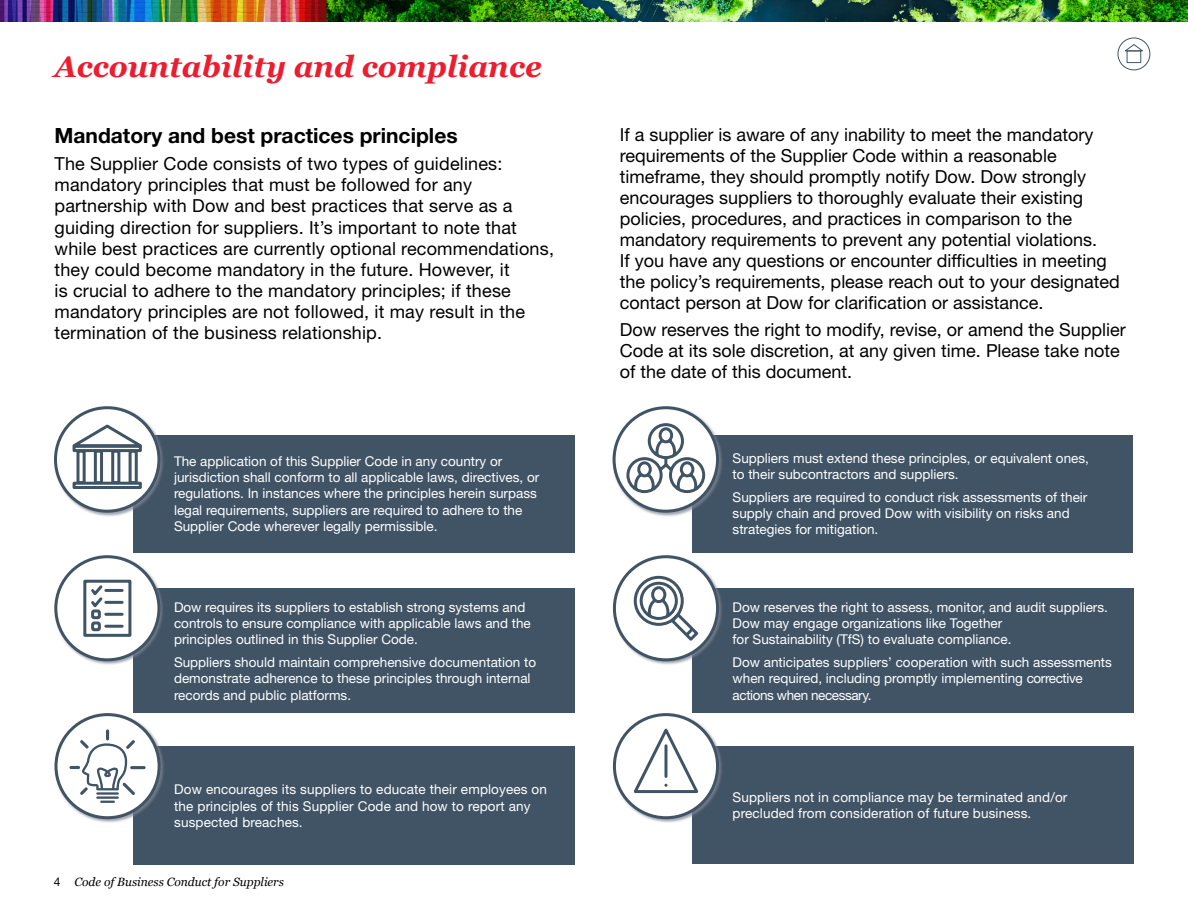
<style>
.page{position:relative;width:1188px;height:918px;background:#fff}
.page>*{position:absolute;margin:0;border:0;box-sizing:border-box;transform-origin:0 0}
.t1{font:italic 700 30px "Georgia";color:#ed1c2f}
.t2{font:700 21px "Helvetica Neue LT Std";color:#000}
.t3{font:18px/21px "Helvetica Neue LT Std";color:#000}
.t4{font:13.5px/16.2px "Helvetica Neue LT Std";color:#fff}
.t5{font:italic 12px "Georgia";color:#000}
.s1{font-family:"Helvetica Neue LT Std";font-style:normal}
</style>
<div class="page">
<img style="left:0;top:0;width:1188px;height:22px">
<div style="left:134px;top:435px;width:441px;height:117px;background:#415465"></div>
<div style="left:53px;top:406px;width:111px;height:111px;background:#7e8592;opacity:.75"></div>
<div style="left:56px;top:408px;width:103px;height:103px;background:#fff;border-radius:50%"></div>
<div style="left:54px;top:406px;width:106px;height:107px;border:3px solid #415465;border-radius:50%"></div>
<div style="left:76px;top:450px;width:10px;height:34px;border:3px solid #415465"></div>
<div style="left:94px;top:450px;width:9px;height:34px;border:3px solid #415465"></div>
<div style="left:73px;top:482px;width:69px;height:7px;border:3px solid #415465"></div>
<div style="left:73px;top:445px;width:69px;height:7px;border:3px solid #415465"></div>
<div style="left:111px;top:450px;width:9px;height:34px;border:3px solid #415465"></div>
<div style="left:129px;top:450px;width:9px;height:34px;border:3px solid #415465"></div>
<svg style="left:63px;top:422px;width:88px;height:27px"></svg>
<div style="left:134px;top:589px;width:441px;height:124px;background:#415465"></div>
<div style="left:54px;top:555px;width:110px;height:110px;background:#7e8592;opacity:.75"></div>
<div style="left:56px;top:557px;width:103px;height:103px;background:#fff;border-radius:50%"></div>
<div style="left:54px;top:555px;width:106px;height:106px;border:3px solid #415465;border-radius:50%"></div>
<div style="left:83px;top:580px;width:48px;height:57px;border:3px solid #415465"></div>
<hr style="left:106px;top:589px;width:16px;height:3px;background:#415465">
<hr style="left:106px;top:601px;width:16px;height:3px;background:#415465">
<hr style="left:106px;top:613px;width:16px;height:3px;background:#415465">
<hr style="left:106px;top:625px;width:16px;height:3px;background:#415465">
<svg style="left:88px;top:583px;width:17px;height:25px"></svg>
<div style="left:91px;top:609px;width:10px;height:10px;border:3px solid #415465;border-radius:2px"></div>
<div style="left:91px;top:622px;width:10px;height:9px;border:3px solid #415465;border-radius:2px"></div>
<div style="left:692px;top:746px;width:441px;height:118px;background:#415465"></div>
<div style="left:612px;top:713px;width:111px;height:110px;background:#7e8592;opacity:.75"></div>
<div style="left:614px;top:715px;width:104px;height:103px;background:#fff;border-radius:50%"></div>
<div style="left:613px;top:713px;width:106px;height:106px;border:3px solid #415465;border-radius:50%"></div>
<svg style="left:630px;top:726px;width:72px;height:68px"></svg>
<div style="left:134px;top:746px;width:441px;height:119px;background:#415465"></div>
<div style="left:54px;top:713px;width:110px;height:110px;background:#7e8592;opacity:.75"></div>
<div style="left:56px;top:715px;width:103px;height:103px;background:#fff;border-radius:50%"></div>
<div style="left:55px;top:713px;width:106px;height:106px;border:3px solid #415465;border-radius:50%"></div>
<hr style="left:130px;top:766px;width:16px;height:3px;background:#415465;border-radius:2px">
<hr style="left:96px;top:796px;width:23px;height:3px;background:#415465">
<svg style="left:100px;top:801px;width:15px;height:2px"></svg>
<svg style="left:69px;top:729px;width:66px;height:66px"></svg>
<div style="left:692px;top:435px;width:441px;height:117px;background:#415465"></div>
<div style="left:612px;top:406px;width:111px;height:111px;background:#7e8592;opacity:.75"></div>
<svg style="left:614px;top:408px;width:104px;height:103px"></svg>
<div style="left:613px;top:406px;width:106px;height:107px;border:3px solid #415465;border-radius:50%"></div>
<svg style="left:625px;top:422px;width:82px;height:73px"></svg>
<div style="left:692px;top:589px;width:441px;height:124px;background:#415465"></div>
<div style="left:612px;top:555px;width:111px;height:110px;background:#7e8592;opacity:.75"></div>
<div style="left:614px;top:557px;width:104px;height:103px;background:#fff;border-radius:50%"></div>
<div style="left:613px;top:555px;width:106px;height:106px;border:3px solid #415465;border-radius:50%"></div>
<svg style="left:633px;top:575px;width:66px;height:66px"></svg>
<svg style="left:1118px;top:38px;width:32px;height:32px"></svg>
<div style="left:1118px;top:38px;width:32px;height:32px;border:1px solid #415465;border-radius:50%"></div>
<svg style="left:1123px;top:43px;width:22px;height:9px"></svg>
<div style="left:1127px;top:51px;width:14px;height:12px;border:1px solid #415465"></div>
<h1 class="t1" style="left:54px;top:47px;width:489px">Accountability and compliance</h1>
<h2 class="t2" style="left:55px;top:122px;width:405px">Mandatory and best practices principles</h2>
<p class="t3" style="left:55px;top:153px;width:501px">The Supplier Code consists of two types of guidelines: mandatory principles that must be followed for any partnership with Dow and best practices that serve as a guiding direction for suppliers. It’s important to note that while best practices are currently optional recommendations, they could become mandatory in the future. However, it<br>is crucial to adhere to the mandatory principles; if these mandatory principles are not followed, it may result in the termination of the business relationship.</p>
<p class="t4" style="left:174px;top:453px;width:367px">The application of this Supplier Code in any country or jurisdiction shall conform to all applicable laws, directives, or regulations. In instances where the principles herein surpass legal requirements, suppliers are required to adhere to the Supplier Code wherever legally permissible.</p>
<p class="t4" style="left:174px;top:599px;width:358px">Dow requires its suppliers to establish strong systems and controls to ensure compliance with applicable laws and the principles outlined in this Supplier Code.</p>
<p class="t4" style="left:174px;top:654px;width:364px">Suppliers should maintain comprehensive documentation to demonstrate adherence to these principles through internal records and public platforms.</p>
<p class="t4" style="left:174px;top:781px;width:374px">Dow encourages its suppliers to educate their employees on the principles of this Supplier Code and how to report any suspected breaches.</p>
<p class="t5" style="left:54px;top:874px;width:231px"><span class="s1">4</span> Code of Business Conduct for Suppliers</p>
<p class="t3" style="left:620px;top:123px;width:501px">If a supplier is aware of any inability to meet the mandatory requirements of the Supplier Code within a reasonable timeframe, they should promptly notify Dow. Dow strongly encourages suppliers to thoroughly evaluate their existing policies, procedures, and practices in comparison to the mandatory requirements to prevent any potential violations.<br>If you have any questions or encounter difficulties in meeting the policy’s requirements, please reach out to your designated contact person at Dow for clarification or assistance.</p>
<h3 class="t3" style="left:620px;top:319px;width:507px">Dow reserves the right to modify, revise, or amend the Supplier<br>Code at its sole discretion, at any given time. Please take note of the date of this document.</h3>
<p class="t4" style="left:733px;top:450px;width:358px">Suppliers must extend these principles, or equivalent ones, to their subcontractors and suppliers.</p>
<p class="t4" style="left:733px;top:489px;width:356px">Suppliers are required to conduct risk assessments of their supply chain and proved Dow with visibility on risks and strategies for mitigation.</p>
<p class="t4" style="left:733px;top:599px;width:377px">Dow reserves the right to assess, monitor, and audit suppliers.<br>Dow may engage organizations like Together<br>for Sustainability (TfS) to evaluate compliance.</p>
<p class="t4" style="left:733px;top:654px;width:381px">Dow anticipates suppliers’ cooperation with such assessments when required, including promptly implementing corrective actions when necessary.</p>
<p class="t4" style="left:733px;top:789px;width:336px">Suppliers not in compliance may be terminated and/or precluded from consideration of future business.</p>
</div>
